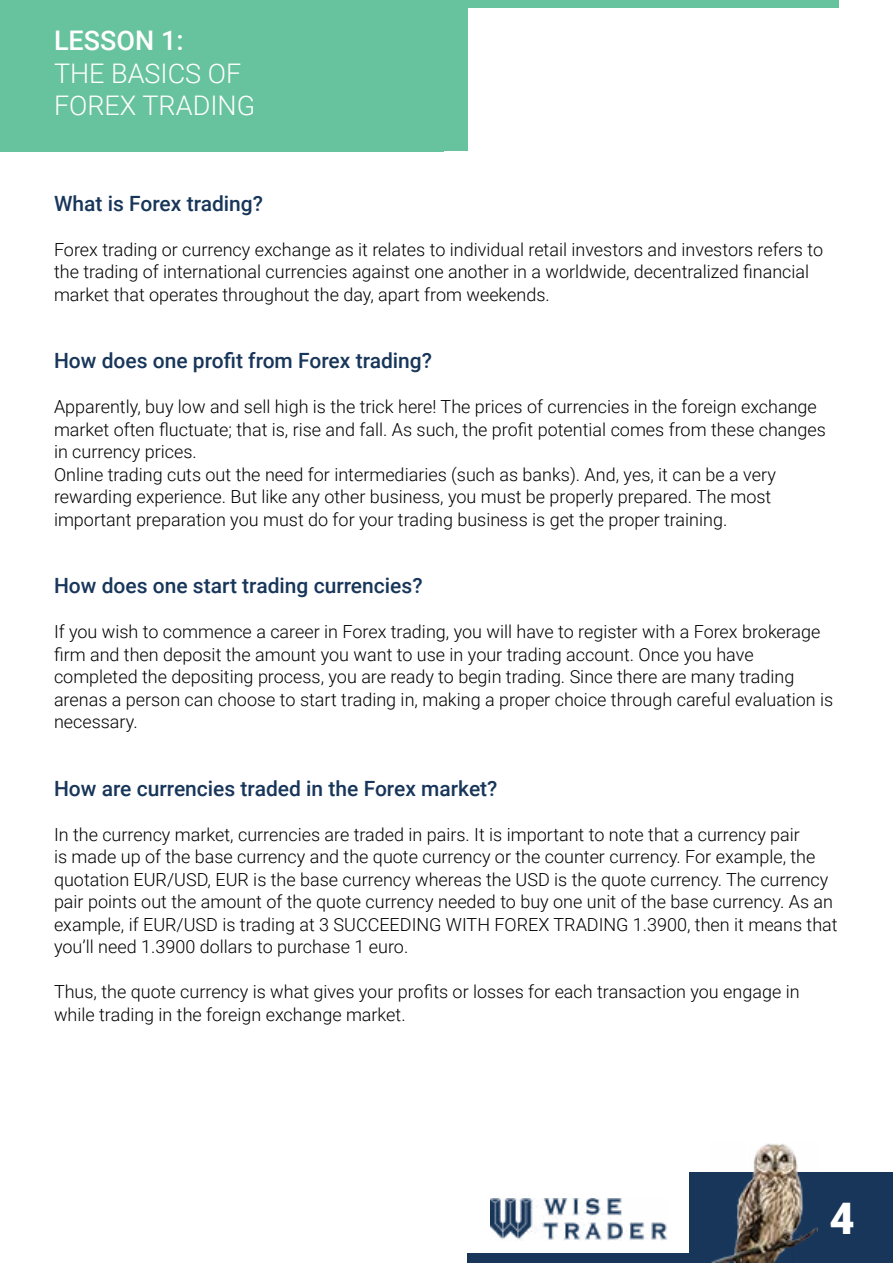
<style>
.page{position:relative;width:893px;height:1263px;background:#fff}
.page>*{position:absolute;margin:0;border:0;box-sizing:border-box;transform-origin:0 0}
.t1{font:900 43.5px "Roboto";color:#fff}
.t2{font:300 27px/32.4px "Roboto";color:#fff}
.t3{font:500 27px "Roboto";color:#fff}
.t4{font:500 21px "Roboto";color:#18365a}
.t5{font:300 18px/22.5px "Roboto";color:#000}
</style>
<div class="page">
<div style="left:467px;top:1254px;width:222px;height:9px;background:#18365a"></div>
<div style="left:689px;top:1173px;width:204px;height:90px;background:#18365a"></div>
<img style="left:710px;top:1143px;width:108px;height:120px">
<img style="left:490px;top:1198px;width:177px;height:42px">
<div style="left:0;top:0;width:467px;height:150px;background:#67c39d"></div>
<div style="left:445px;top:0;width:394px;height:8px;background:#67c39d"></div>
<h2 class="t3" style="left:54px;top:22px;width:131px">LESSON 1:</h2>
<h2 class="t2" style="left:54px;top:56px;width:203px">THE BASICS OF<br>FOREX TRADING</h2>
<p class="t4" style="left:54px;top:189px;width:211px">What is Forex trading?</p>
<p class="t5" style="left:54px;top:237px;width:771px">Forex trading or currency exchange as it relates to individual retail investors and investors refers to the trading of international currencies against one another in a worldwide, decentralized financial market that operates throughout the day, apart from weekends.</p>
<p class="t4" style="left:54px;top:346px;width:380px">How does one profit from Forex trading?</p>
<p class="t5" style="left:54px;top:395px;width:773px">Apparently, buy low and sell high is the trick here! The prices of currencies in the foreign exchange market often fluctuate; that is, rise and fall. As such, the profit potential comes from these changes in currency prices.<br>Online trading cuts out the need for intermediaries (such as banks). And, yes, it can be a very rewarding experience. But like any other business, you must be properly prepared. The most important preparation you must do for your trading business is get the proper training.</p>
<p class="t4" style="left:54px;top:571px;width:370px">How does one start trading currencies?</p>
<p class="t5" style="left:54px;top:620px;width:781px">If you wish to commence a career in Forex trading, you will have to register with a Forex brokerage firm and then deposit the amount you want to use in your trading account. Once you have completed the depositing process, you are ready to begin trading. Since there are many trading arenas a person can choose to start trading in, making a proper choice through careful evaluation is necessary.</p>
<p class="t4" style="left:54px;top:774px;width:445px">How are currencies traded in the Forex market?</p>
<p class="t5" style="left:54px;top:822px;width:785px">In the currency market, currencies are traded in pairs. It is important to note that a currency pair<br>is made up of the base currency and the quote currency or the counter currency. For example, the quotation EUR/USD, EUR is the base currency whereas the USD is the quote currency. The currency pair points out the amount of the quote currency needed to buy one unit of the base currency. As an example, if EUR/USD is trading at 3 SUCCEEDING WITH FOREX TRADING 1.3900, then it means that you’ll need 1.3900 dollars to purchase 1 euro.</p>
<p class="t5" style="left:54px;top:980px;width:747px">Thus, the quote currency is what gives your profits or losses for each transaction you engage in while trading in the foreign exchange market.</p>
<h1 class="t1" style="left:829px;top:1188px;width:27px">4</h1>
</div>
